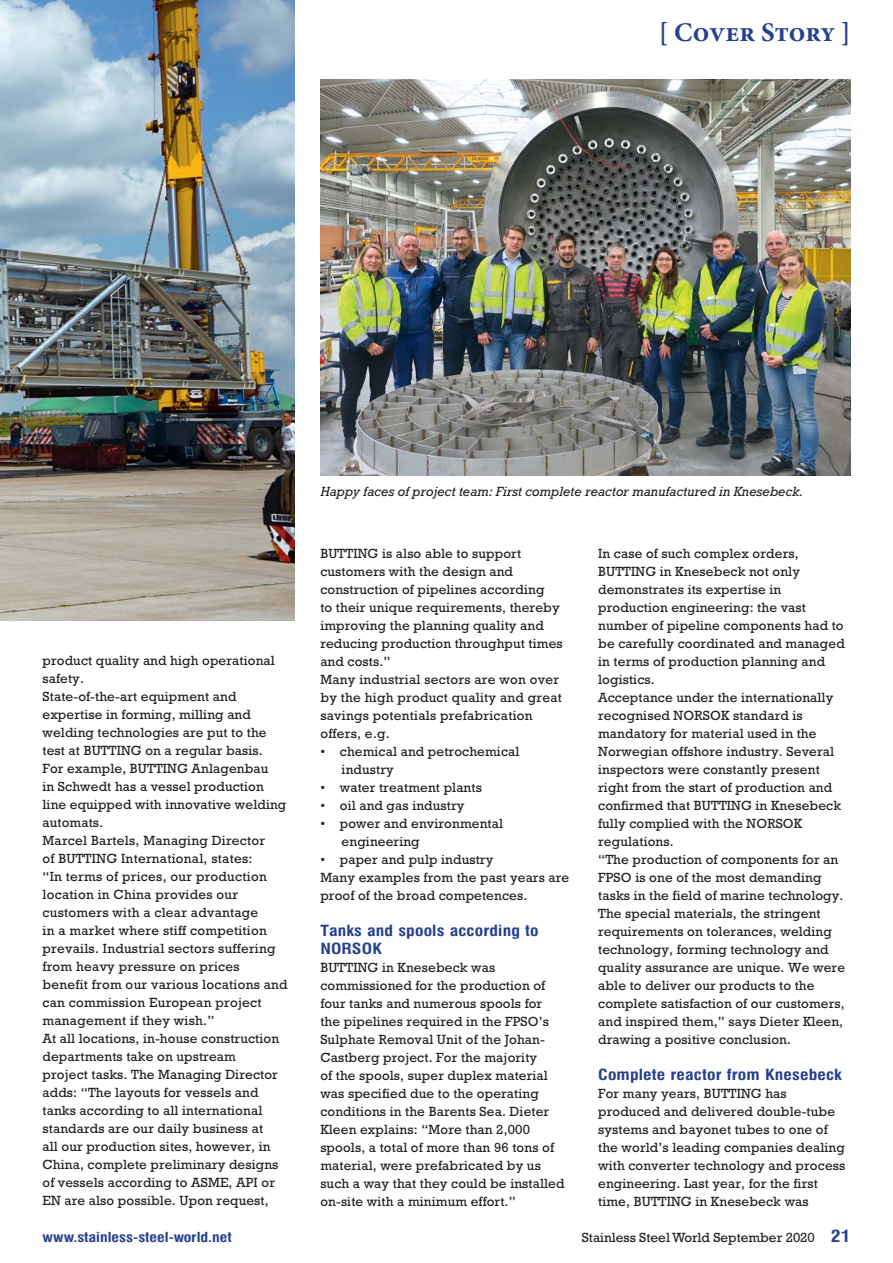
<style>
.page{position:relative;width:893px;height:1263px;background:#fff}
.page>*{position:absolute;margin:0;border:0;box-sizing:border-box;transform-origin:0 0}
.t1{font:700 27px "Minion Pro";color:#25408e}
.t2{font:700 15px/18px "Milford";letter-spacing:.01em;color:#25408e}
.t3{font:13.5px/18px "Rockwell";letter-spacing:.01em;color:#231f20}
.t4{font:italic 13.5px "Rockwell";color:#231f20}
.t5{font:700 13.5px "Milford";color:#25408e}
.s1{font-family:"Milford";font-weight:700;font-size:16.5px;color:#25408e}
</style>
<div class="page">
<img style="left:0;top:0;width:295px;height:621px">
<img style="left:320px;top:80px;width:530px;height:395px">
<h1 class="t1" style="left:659px;top:22px;width:193px">[ Cover Story ]</h1>
<p class="t3" style="left:43px;top:653px;width:247px">product quality and high operational safety.<br>State-of-the-art equipment and expertise in forming, milling and welding technologies are put to the test at BUTTING on a regular basis.<br>For example, BUTTING Anlagenbau<br>in Schwedt has a vessel production line equipped with innovative welding automats.<br>Marcel Bartels, Managing Director<br>of BUTTING International, states:<br>“In terms of prices, our production location in China provides our customers with a clear advantage<br>in a market where stiff competition prevails. Industrial sectors suffering from heavy pressure on prices benefit from our various locations and can commission European project management if they wish.”<br>At all locations, in-house construction departments take on upstream<br>project tasks. The Managing Director adds: “The layouts for vessels and tanks according to all international standards are our daily business at<br>all our production sites, however, in China, complete preliminary designs of vessels according to ASME, API or EN are also possible. Upon request,</p>
<p class="t4" style="left:320px;top:487px;width:484px">Happy faces of project team: First complete reactor manufactured in Knesebeck.</p>
<p class="t3" style="left:320px;top:546px;width:244px">BUTTING is also able to support customers with the design and construction of pipelines according<br>to their unique requirements, thereby improving the planning quality and reducing production throughput times and costs.”<br>Many industrial sectors are won over by the high product quality and great savings potentials prefabrication offers, e.g.</p>
<p class="t3" style="left:342px;top:744px;width:179px;text-indent:-21px">• chemical and petrochemical industry</p>
<p class="t3" style="left:320px;top:780px;width:163px">• water treatment plants</p>
<p class="t3" style="left:320px;top:798px;width:146px">• oil and gas industry</p>
<p class="t3" style="left:342px;top:816px;width:163px;text-indent:-21px">• power and environmental engineering</p>
<p class="t3" style="left:320px;top:852px;width:251px">• paper and pulp industry<br>Many examples from the past years are proof of the broad competences.</p>
<p class="t2" style="left:320px;top:923px;width:220px">Tanks and spools according to<br>NORSOK</p>
<p class="t3" style="left:320px;top:960px;width:246px">BUTTING in Knesebeck was commissioned for the production of four tanks and numerous spools for the pipelines required in the FPSO’s Sulphate Removal Unit of the Johan-Castberg project. For the majority<br>of the spools, super duplex material was specified due to the operating conditions in the Barents Sea. Dieter Kleen explains: “More than 2,000 spools, a total of more than 96 tons of material, were prefabricated by us such a way that they could be installed on-site with a minimum effort.”</p>
<p class="t3" style="left:598px;top:546px;width:248px">In case of such complex orders, BUTTING in Knesebeck not only demonstrates its expertise in production engineering: the vast number of pipeline components had to be carefully coordinated and managed in terms of production planning and logistics.<br>Acceptance under the internationally recognised NORSOK standard is mandatory for material used in the Norwegian offshore industry. Several inspectors were constantly present right from the start of production and confirmed that BUTTING in Knesebeck fully complied with the NORSOK regulations.<br>“The production of components for an FPSO is one of the most demanding tasks in the field of marine technology.<br>The special materials, the stringent requirements on tolerances, welding technology, forming technology and quality assurance are unique. We were able to deliver our products to the complete satisfaction of our customers, and inspired them,” says Dieter Kleen, drawing a positive conclusion.</p>
<p class="t2" style="left:598px;top:1067px;width:245px">Complete reactor from Knesebeck</p>
<p class="t3" style="left:598px;top:1086px;width:249px">For many years, BUTTING has produced and delivered double-tube systems and bayonet tubes to one of the world’s leading companies dealing with converter technology and process engineering. Last year, for the first time, BUTTING in Knesebeck was</p>
<p class="t5" style="left:43px;top:1231px;width:191px">www.stainless-steel-world.net</p>
<p class="t3" style="left:582px;top:1230px;width:270px">Stainless Steel World September 2020 <span class="s1">21</span></p>
</div>
